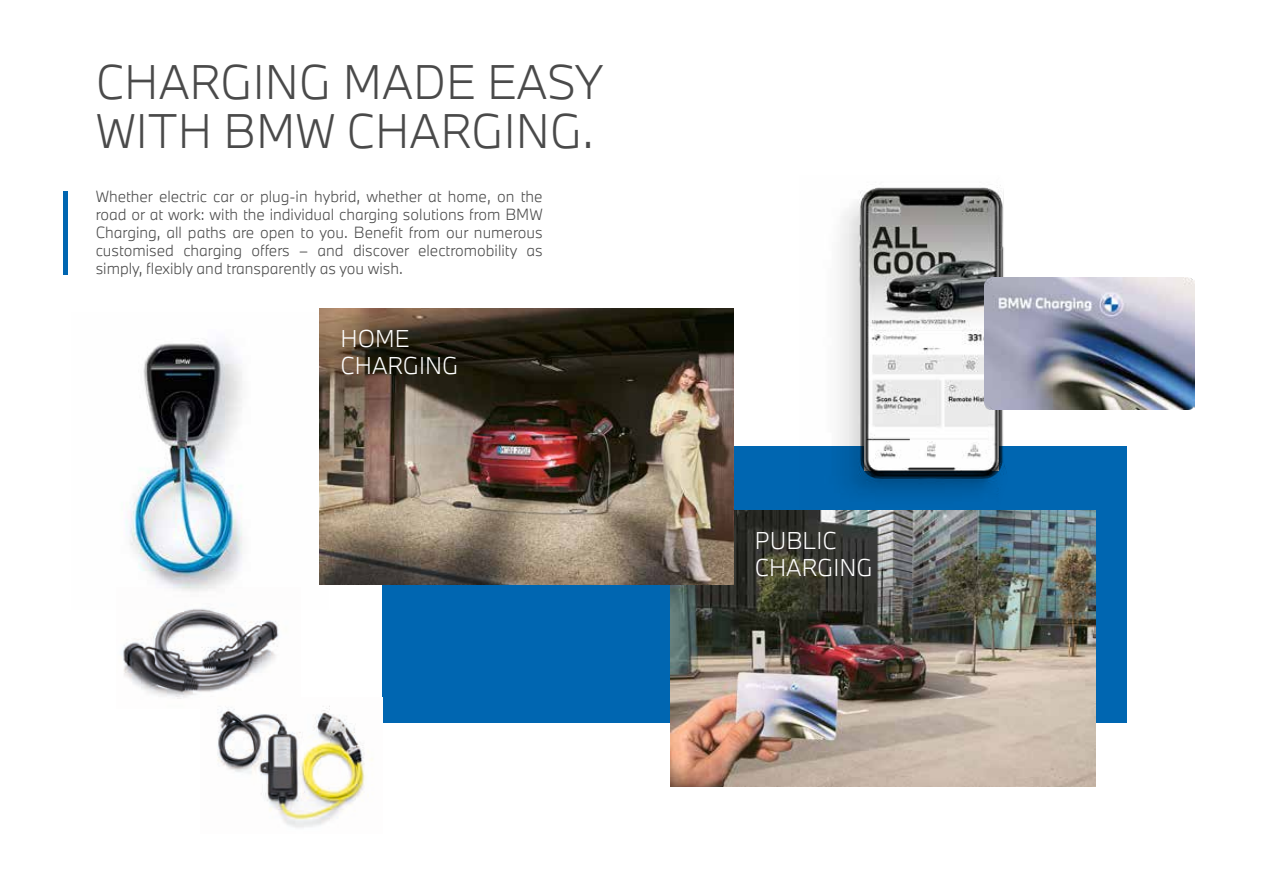
<style>
.page{position:relative;width:1263px;height:893px;background:#fff}
.page>*{position:absolute;margin:0;border:0;box-sizing:border-box;transform-origin:0 0}
.t1{font:300 45px/49.5px "BMW Type Next";color:#4a4a4a}
.t2{font:300 22.5px/27px "BMW Type Next";color:#fff}
.t3{font:300 15px/18px "BMW Type Next";color:#4a4a4a;text-align:justify}
</style>
<div class="page">
<img style="left:122px;top:609px;width:157px;height:90px">
<div style="left:383px;top:446px;width:744px;height:277px;background:#0066b1"></div>
<img style="left:125px;top:342px;width:203px;height:267px">
<img style="left:840px;top:185px;width:198px;height:310px">
<img style="left:984px;top:278px;width:210px;height:132px">
<img style="left:670px;top:510px;width:425px;height:276px">
<img style="left:319px;top:308px;width:414px;height:276px">
<hr style="left:64px;top:191px;width:4px;height:84px;background:#0066b1">
<img style="left:201px;top:698px;width:172px;height:130px">
<h1 class="t1" style="left:96px;top:56px;width:509px">CHARGING MADE EASY<br>WITH BMW CHARGING.</h1>
<p class="t3" style="left:96px;top:187px;width:449px">Whether electric car or plug-in hybrid, whether at home, on the road or at work: with the individual charging solutions from BMW Charging, all paths are open to you. Benefit from our numerous customised charging offers – and discover electromobility as simply, flexibly and transparently as you wish.</p>
<h2 class="t2" style="left:341px;top:325px;width:119px">HOME<br>CHARGING</h2>
<h2 class="t2" style="left:755px;top:527px;width:119px">PUBLIC<br>CHARGING</h2>
</div>
